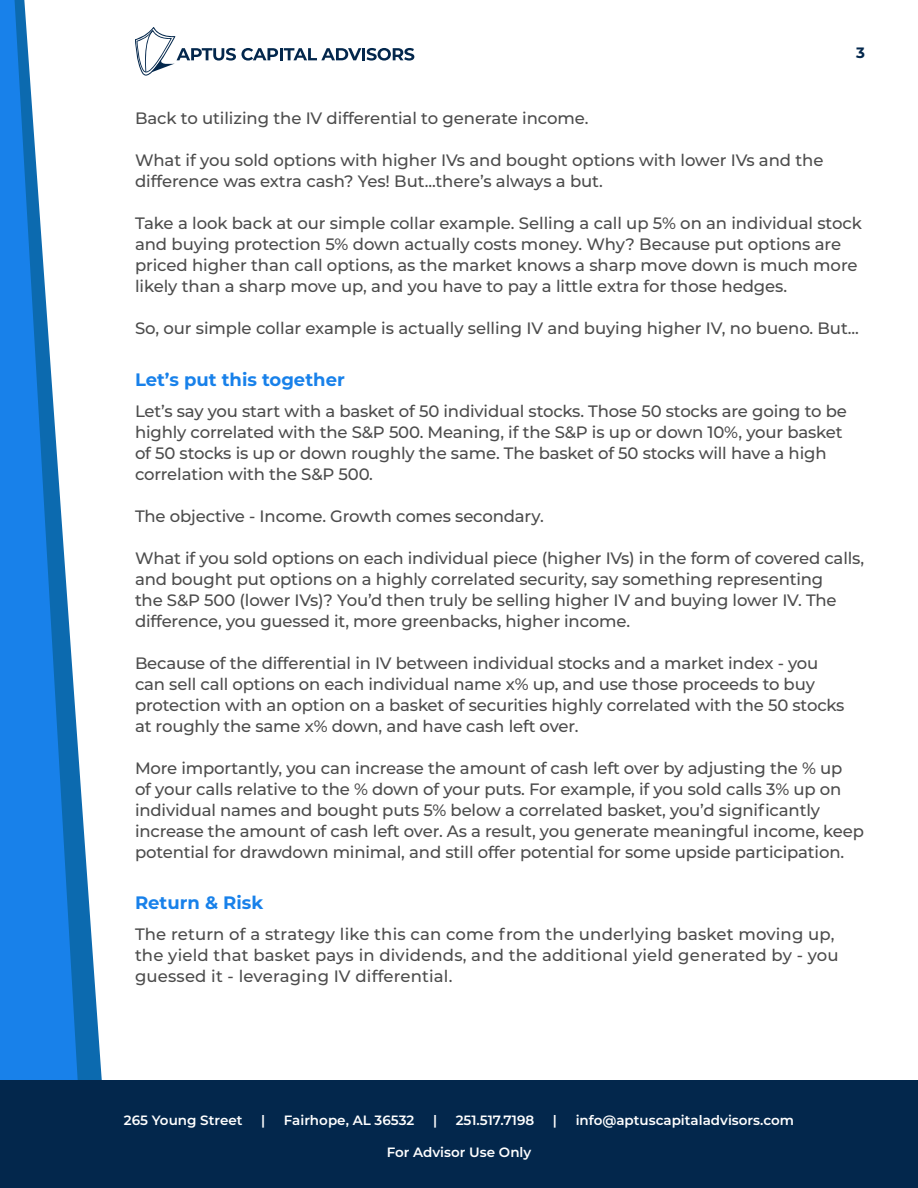
<style>
.page{position:relative;width:918px;height:1188px;background:#fff}
.page>*{position:absolute;margin:0;border:0;box-sizing:border-box;transform-origin:0 0}
.t1{font:700 18px "Montserrat";color:#1881ea}
.t2{font:500 16.5px/21px "Montserrat";letter-spacing:-.01em;color:#4c4c4c}
.t3{font:500 16.5px/21px "Montserrat";letter-spacing:.01em;color:#4c4c4c}
.t4{font:700 15px "Montserrat";color:#03274c}
.t5{font:600 13.5px "Montserrat";color:#fff}
</style>
<div class="page">
<svg style="left:135px;top:27px;width:279px;height:49px"></svg>
<div style="left:0;top:1080px;width:918px;height:108px;background:#03274c"></div>
<svg style="left:78px;top:749px;width:24px;height:331px"></svg>
<svg style="left:0;top:0;width:78px;height:1080px;fill:#1881ea"></svg>
<p class="t4" style="left:856px;top:42px;width:10px">3</p>
<p class="t2" style="left:135px;top:107px;width:455px">Back to utilizing the IV differential to generate income.</p>
<p class="t2" style="left:135px;top:149px;width:690px">What if you sold options with higher IVs and bought options with lower IVs and the difference was extra cash? Yes! But...there’s always a but.</p>
<p class="t2" style="left:135px;top:212px;width:728px">Take a look back at our simple collar example. Selling a call up 5% on an individual stock and buying protection 5% down actually costs money. Why? Because put options are priced higher than call options, as the market knows a sharp move down is much more likely than a sharp move up, and you have to pay a little extra for those hedges.</p>
<p class="t2" style="left:135px;top:317px;width:726px">So, our simple collar example is actually selling IV and buying higher IV, no bueno. But...</p>
<p class="t1" style="left:135px;top:367px;width:211px">Let’s put this together</p>
<p class="t2" style="left:135px;top:400px;width:713px">Let’s say you start with a basket of 50 individual stocks. Those 50 stocks are going to be highly correlated with the S&amp;P 500. Meaning, if the S&amp;P is up or down 10%, your basket of 50 stocks is up or down roughly the same. The basket of 50 stocks will have a high correlation with the S&amp;P 500.</p>
<p class="t2" style="left:135px;top:505px;width:410px">The objective - Income. Growth comes secondary.</p>
<p class="t2" style="left:135px;top:547px;width:731px">What if you sold options on each individual piece (higher IVs) in the form of covered calls, and bought put options on a highly correlated security, say something representing<br>the S&amp;P 500 (lower IVs)? You’d then truly be selling higher IV and buying lower IV. The difference, you guessed it, more greenbacks, higher income.</p>
<p class="t2" style="left:135px;top:652px;width:711px">Because of the differential in IV between individual stocks and a market index - you can sell call options on each individual name x% up, and use those proceeds to buy protection with an option on a basket of securities highly correlated with the 50 stocks at roughly the same x% down, and have cash left over.</p>
<p class="t2" style="left:135px;top:757px;width:731px">More importantly, you can increase the amount of cash left over by adjusting the % up<br>of your calls relative to the % down of your puts. For example, if you sold calls 3% up on individual names and bought puts 5% below a correlated basket, you’d significantly increase the amount of cash left over. As a result, you generate meaningful income, keep potential for drawdown minimal, and still offer potential for some upside participation.</p>
<p class="t1" style="left:135px;top:890px;width:130px">Return &amp; Risk</p>
<p class="t3" style="left:135px;top:923px;width:705px">The return of a strategy like this can come from the underlying basket moving up, the yield that basket pays in dividends, and the additional yield generated by - you guessed it - leveraging IV differential.</p>
<p class="t5" style="left:124px;top:1110px;width:120px">265 Young Street</p>
<p class="t5" style="left:261px;top:1110px;width:6px">|</p>
<p class="t5" style="left:284px;top:1110px;width:132px">Fairhope, AL 36532</p>
<p class="t5" style="left:433px;top:1110px;width:6px">|</p>
<p class="t5" style="left:456px;top:1110px;width:80px">251.517.7198</p>
<p class="t5" style="left:553px;top:1110px;width:6px">|</p>
<p class="t5" style="left:576px;top:1110px;width:220px">info@aptuscapitaladvisors.com</p>
<p class="t5" style="left:387px;top:1142px;width:146px">For Advisor Use Only</p>
</div>
